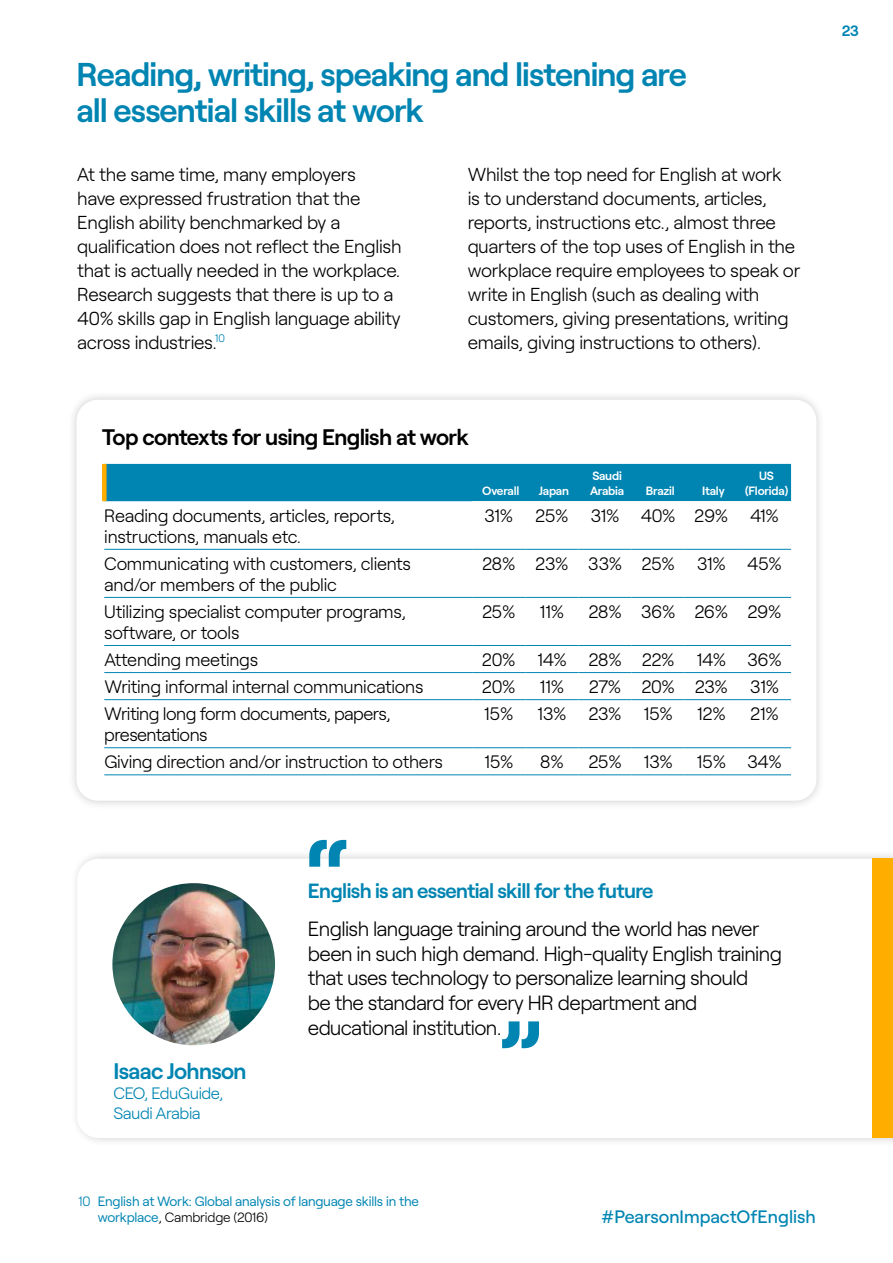
<style>
.page{position:relative;width:893px;height:1263px;background:#fff}
.page>*{position:absolute;margin:0;border:0;box-sizing:border-box;transform-origin:0 0}
.t1{font:500 112.5px "Roobert";color:#0085b2}
.t2{font:600 33px/36px "Roobert";letter-spacing:-.03em;color:#0085b2}
.t3{font:600 22.5px "Roobert";letter-spacing:-.03em;color:#000}
.t4{font:600 22.5px "Roobert";letter-spacing:-.03em;color:#0085b2}
.t5{font:300 20.55px/24.6px "Roobert";letter-spacing:-.03em;color:#000}
.t6{font:600 20.55px "Roobert";letter-spacing:-.03em;color:#0085b2}
.t7{font:300 18.75px/24px "Roobert";letter-spacing:-.015em;color:#000}
.t8{font:300 18px/21px "Roobert";letter-spacing:-.015em;color:#000}
.t9{font:500 18px "Roobert";color:#0085b2}
.t10{font:300 16.5px/19.8px "Roobert";letter-spacing:-.025em;color:#0085b2}
.t11{font:600 15px "Roobert";color:#0085b2}
.t12{font:13.5px/16.2px "Roobert";letter-spacing:-.015em;color:#0085b2}
.t13{font:600 12px/15px "Roobert";letter-spacing:-.015em;color:#fff}
.s1{font-weight:300}
.s2{font-weight:300;color:#000}
</style>
<div class="page">
<div style="left:70px;top:849px;width:823px;height:299px;background:#000;opacity:.2"></div>
<svg style="left:77px;top:859px;width:796px;height:279px"></svg>
<div style="left:873px;top:859px;width:20px;height:279px;background:#ffae00"></div>
<img style="left:112px;top:883px;width:163px;height:162px;border-radius:81px">
<div style="left:67px;top:390px;width:759px;height:420px;background:#f6f6f6"></div>
<div style="left:77px;top:400px;width:739px;height:401px;background:#fff;border-radius:21px"></div>
<div style="left:107px;top:464px;width:684px;height:37px;background:#0085b2"></div>
<svg style="left:472px;top:501px;width:319px;height:248px"></svg>
<svg style="left:525px;top:501px;width:266px;height:171px"></svg>
<hr style="left:104px;top:549px;width:368px;height:1px;background:#0085b2">
<hr style="left:525px;top:549px;width:53px;height:1px;background:#0085b2">
<hr style="left:578px;top:549px;width:54px;height:1px;background:#0085b2">
<hr style="left:632px;top:549px;width:53px;height:1px;background:#0085b2">
<hr style="left:685px;top:549px;width:53px;height:1px;background:#0085b2">
<hr style="left:738px;top:549px;width:53px;height:1px;background:#0085b2">
<hr style="left:104px;top:597px;width:368px;height:1px;background:#0085b2">
<hr style="left:472px;top:597px;width:53px;height:1px;background:#0085b2">
<hr style="left:525px;top:597px;width:53px;height:1px;background:#0085b2">
<hr style="left:578px;top:597px;width:54px;height:1px;background:#0085b2">
<hr style="left:632px;top:597px;width:53px;height:1px;background:#0085b2">
<hr style="left:685px;top:597px;width:53px;height:1px;background:#0085b2">
<hr style="left:738px;top:597px;width:53px;height:1px;background:#0085b2">
<hr style="left:104px;top:645px;width:368px;height:1px;background:#0085b2">
<hr style="left:472px;top:645px;width:53px;height:1px;background:#0085b2">
<hr style="left:525px;top:645px;width:53px;height:1px;background:#0085b2">
<hr style="left:578px;top:645px;width:54px;height:1px;background:#0085b2">
<hr style="left:632px;top:645px;width:53px;height:1px;background:#0085b2">
<hr style="left:685px;top:645px;width:53px;height:1px;background:#0085b2">
<hr style="left:738px;top:645px;width:53px;height:1px;background:#0085b2">
<hr style="left:104px;top:672px;width:368px;height:1px;background:#0085b2">
<hr style="left:472px;top:672px;width:53px;height:1px;background:#0085b2">
<hr style="left:525px;top:672px;width:53px;height:1px;background:#0085b2">
<hr style="left:578px;top:672px;width:54px;height:1px;background:#0085b2">
<hr style="left:632px;top:672px;width:53px;height:1px;background:#0085b2">
<hr style="left:685px;top:672px;width:53px;height:1px;background:#0085b2">
<hr style="left:738px;top:672px;width:53px;height:1px;background:#0085b2">
<hr style="left:104px;top:699px;width:368px;height:1px;background:#0085b2">
<hr style="left:472px;top:699px;width:53px;height:1px;background:#0085b2">
<hr style="left:525px;top:699px;width:53px;height:1px;background:#0085b2">
<hr style="left:578px;top:699px;width:54px;height:1px;background:#0085b2">
<hr style="left:632px;top:699px;width:53px;height:1px;background:#0085b2">
<hr style="left:685px;top:699px;width:53px;height:1px;background:#0085b2">
<hr style="left:738px;top:699px;width:53px;height:1px;background:#0085b2">
<hr style="left:104px;top:747px;width:368px;height:1px;background:#0085b2">
<hr style="left:472px;top:747px;width:53px;height:1px;background:#0085b2">
<hr style="left:525px;top:747px;width:53px;height:1px;background:#0085b2">
<hr style="left:578px;top:747px;width:54px;height:1px;background:#0085b2">
<hr style="left:632px;top:747px;width:53px;height:1px;background:#0085b2">
<hr style="left:685px;top:747px;width:53px;height:1px;background:#0085b2">
<hr style="left:738px;top:747px;width:53px;height:1px;background:#0085b2">
<hr style="left:472px;top:549px;width:53px;height:1px;background:#0085b2">
<hr style="left:104px;top:774px;width:368px;height:1px;background:#0085b2">
<hr style="left:472px;top:774px;width:53px;height:1px;background:#0085b2">
<hr style="left:525px;top:774px;width:53px;height:1px;background:#0085b2">
<hr style="left:578px;top:774px;width:54px;height:1px;background:#0085b2">
<hr style="left:632px;top:774px;width:53px;height:1px;background:#0085b2">
<hr style="left:685px;top:774px;width:53px;height:1px;background:#0085b2">
<hr style="left:738px;top:774px;width:53px;height:1px;background:#0085b2">
<div style="left:102px;top:464px;width:5px;height:37px;background:#ffae00"></div>
<h2 class="t2" style="left:77px;top:53px;width:612px">Reading, writing, speaking and listening are all essential skills at work</h2>
<p class="t7" style="left:77px;top:161px;width:326px">At the same time, many employers<br>have expressed frustration that the English ability benchmarked by a qualification does not reflect the English that is actually needed in the workplace.<br>Research suggests that there is up to a 40% skills gap in English language ability across industries.<sup>10</sup></p>
<p class="t7" style="left:468px;top:161px;width:334px">Whilst the top need for English at work<br>is to understand documents, articles, reports, instructions etc., almost three quarters of the top uses of English in the workplace require employees to speak or write in English (such as dealing with customers, giving presentations, writing emails, giving instructions to others).</p>
<p class="t3" style="left:102px;top:420px;width:368px">Top contexts for using English at work</p>
<p class="t13" style="left:482px;top:482px;width:39px">Overall</p>
<p class="t13" style="left:539px;top:482px;width:32px">Japan</p>
<p class="t13" style="left:590px;top:467px;width:36px">Saudi<br>Arabia</p>
<p class="t13" style="left:646px;top:482px;width:30px">Brazil</p>
<p class="t13" style="left:702px;top:482px;width:24px">Italy</p>
<p class="t13" style="left:745px;top:467px;width:45px;text-align:center">US (Florida)</p>
<p class="t8" style="left:104px;top:504px;width:292px">Reading documents, articles, reports, instructions, manuals etc.</p>
<p class="t8" style="left:484px;top:504px;width:296px">31% 25% 31% 40% 29% 41%</p>
<p class="t8" style="left:104px;top:552px;width:308px">Communicating with customers, clients and/or members of the public</p>
<p class="t8" style="left:482px;top:552px;width:301px">28% 23% 33% 25% 31% 45%</p>
<p class="t8" style="left:104px;top:600px;width:303px">Utilizing specialist computer programs, software, or tools</p>
<p class="t8" style="left:482px;top:600px;width:35px">25%</p>
<p class="t8" style="left:540px;top:600px;width:26px">11%</p>
<p class="t8" style="left:588px;top:600px;width:195px">28% 36% 26% 29%</p>
<p class="t8" style="left:104px;top:648px;width:155px">Attending meetings</p>
<p class="t8" style="left:482px;top:648px;width:301px">20% 14% 28% 22% 14% 36%</p>
<p class="t8" style="left:104px;top:675px;width:321px">Writing informal internal communications</p>
<p class="t8" style="left:482px;top:675px;width:35px">20%</p>
<p class="t8" style="left:540px;top:675px;width:26px">11%</p>
<p class="t8" style="left:589px;top:675px;width:192px">27% 20% 23% 31%</p>
<p class="t8" style="left:104px;top:702px;width:288px">Writing long form documents, papers, presentations</p>
<p class="t8" style="left:484px;top:702px;width:31px">15%</p>
<p class="t8" style="left:537px;top:702px;width:137px">13% 23% 15%</p>
<p class="t8" style="left:697px;top:702px;width:30px">12%</p>
<p class="t8" style="left:750px;top:702px;width:30px">21%</p>
<p class="t8" style="left:104px;top:750px;width:340px">Giving direction and/or instruction to others</p>
<p class="t8" style="left:484px;top:750px;width:31px">15%</p>
<p class="t8" style="left:540px;top:750px;width:26px">8%</p>
<p class="t8" style="left:588px;top:750px;width:86px">25% 13%</p>
<p class="t8" style="left:697px;top:750px;width:87px">15% 34%</p>
<h1 class="t1" style="left:304px;top:795px;width:47px">“</h1>
<p class="t4" style="left:113px;top:1054px;width:135px">Isaac Johnson</p>
<p class="t10" style="left:113px;top:1082px;width:111px">CEO, EduGuide,<br>Saudi Arabia</p>
<p class="t6" style="left:308px;top:875px;width:347px">English is an essential skill for the future</p>
<p class="t5" style="left:308px;top:915px;width:476px">English language training around the world has never been in such high demand. High-quality English training that uses technology to personalize learning should<br>be the standard for every HR department and educational institution.</p>
<h1 class="t1" style="left:498px;top:976px;width:47px">”</h1>
<p class="t11" style="left:842px;top:19px;width:19px">23</p>
<p class="t12" style="left:98px;top:1192px;width:323px;text-indent:-20px"><span class="s1">10</span> English at Work: Global analysis of language skills in the workplace<span class="s2">, Cambridge (2016)</span></p>
<p class="t9" style="left:601px;top:1203px;width:216px">#PearsonImpactOfEnglish</p>
</div>
